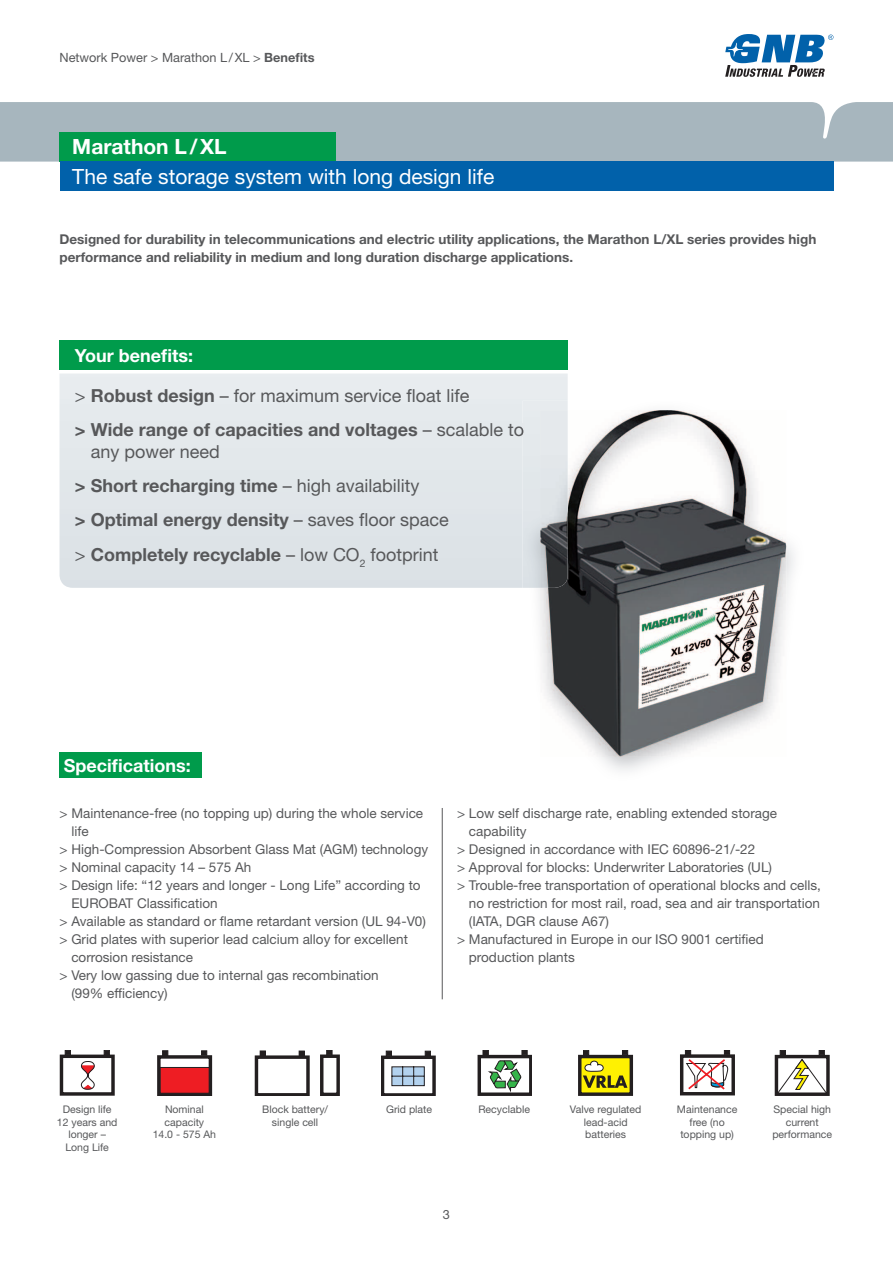
<style>
.page{position:relative;width:893px;height:1263px;background:#fff}
.page>*{position:absolute;margin:0;border:0;box-sizing:border-box;transform-origin:0 0}
.t1{font:21px "Helvetica Neue LT Std";color:#fff}
.t2{font:700 21px "Helvetica Neue LT Std";color:#fff}
.t3{font:18px/34.3px "Helvetica Neue LT Std";color:#57585a}
.t4{font:700 18px/34.3px "Helvetica Neue LT Std";color:#57585a}
.t5{font:700 18px "Helvetica Neue LT Std";color:#fff}
.t6{font:13.5px "Helvetica Neue LT Std";color:#57585a}
.t7{font:700 13.5px/18px "Helvetica Neue LT Std";color:#57585a}
.t8{font:12.75px "Helvetica Neue LT Std";color:#57585a}
.t9{font:10.5px/12.6px "Helvetica Neue LT Std";color:#57585a;text-align:center}
.s1{font-weight:700}
.s2{font-weight:400}
</style>
<div class="page">
<div style="left:0;top:102px;width:892px;height:60px;background:#a7b6be"></div>
<svg style="left:725px;top:34px;width:108px;height:43px"></svg>
<div style="left:60px;top:132px;width:276px;height:30px;background:#009b4b"></div>
<div style="left:60px;top:162px;width:773px;height:29px;background:#0161aa"></div>
<div style="left:60px;top:373px;width:508px;height:215px;background:#e1e7ea"></div>
<div style="left:423px;top:423px;width:99px;height:13px;background:#e4e9ec"></div>
<div style="left:60px;top:340px;width:508px;height:30px;background:#009b4b"></div>
<hr style="left:442px;top:808px;width:1px;height:191px;background:#57585a">
<div style="left:60px;top:753px;width:142px;height:25px;background:#009b4b"></div>
<img style="left:538px;top:543px;width:256px;height:228px">
<img style="left:522px;top:401px;width:46px;height:187px">
<svg style="left:522px;top:423px;width:2px;height:13px"></svg>
<img style="left:540px;top:410px;width:246px;height:347px">
<img style="left:540px;top:410px;width:28px;height:178px">
<div style="left:60px;top:1054px;width:55px;height:42px;background:#fff;border:3px solid #231f20"></div>
<svg style="left:65px;top:1050px;width:6px;height:5px"></svg>
<svg style="left:104px;top:1050px;width:5px;height:4px"></svg>
<svg style="left:81px;top:1061px;width:14px;height:29px"></svg>
<div style="left:578px;top:1055px;width:55px;height:41px;background:#fff101;border:3px solid #231f20"></div>
<svg style="left:583px;top:1050px;width:45px;height:38px"></svg>
<div style="left:157px;top:1055px;width:55px;height:41px;background:#fff;border:3px solid #231f20"></div>
<svg style="left:163px;top:1051px;width:5px;height:5px"></svg>
<svg style="left:201px;top:1051px;width:6px;height:4px"></svg>
<div style="left:160px;top:1067px;width:50px;height:27px;background:#ee1d23;border:1px solid #231f20"></div>
<div style="left:255px;top:1055px;width:54px;height:41px;border:3px solid #231f20"></div>
<svg style="left:260px;top:1051px;width:5px;height:4px"></svg>
<svg style="left:299px;top:1051px;width:5px;height:4px"></svg>
<div style="left:320px;top:1054px;width:20px;height:42px;background:#fff;border:3px solid #231f20"></div>
<svg style="left:327px;top:1050px;width:5px;height:5px"></svg>
<div style="left:680px;top:1054px;width:55px;height:41px;background:#fff;border:3px solid #231f20"></div>
<svg style="left:685px;top:1050px;width:45px;height:40px"></svg>
<div style="left:775px;top:1055px;width:55px;height:41px;border:3px solid #231f20"></div>
<svg style="left:775px;top:1050px;width:54px;height:45px"></svg>
<div style="left:381px;top:1055px;width:55px;height:41px;background:#fff;border:3px solid #231f20"></div>
<svg style="left:386px;top:1051px;width:6px;height:5px"></svg>
<svg style="left:425px;top:1051px;width:5px;height:4px"></svg>
<svg style="left:391px;top:1066px;width:34px;height:20px"></svg>
<div style="left:478px;top:1055px;width:54px;height:41px;background:#fff;border:3px solid #231f20"></div>
<svg style="left:483px;top:1050px;width:44px;height:44px"></svg>
<p class="t8" style="left:60px;top:50px;width:257px">Network Power &gt; Marathon L / XL &gt; <span class="s1">Benefits</span></p>
<h1 class="t2" style="left:72px;top:134px;width:156px">Marathon L / XL</h1>
<h1 class="t1" style="left:72px;top:164px;width:423px">The safe storage system with long design life</h1>
<p class="t7" style="left:60px;top:229px;width:758px">Designed for durability in telecommunications and electric utility applications, the Marathon L/XL series provides high performance and reliability in medium and long duration discharge applications.</p>
<h2 class="t5" style="left:75px;top:344px;width:120px">Your benefits:</h2>
<h2 class="t4" style="left:75px;top:378px;width:451px"><span class="s2">&gt;</span> Robust design <span class="s2">– for maximum service float life<br></span>&gt; Wide range of capacities and voltages <span class="s2">– scalable to</span></h2>
<h2 class="t3" style="left:75px;top:434px;width:375px;text-indent:16px">any power need<br><span class="s1">&gt; Short recharging time</span> – high availability<br><span class="s1">&gt; Optimal energy density</span> – saves floor space &gt; <span class="s1">Completely recyclable</span> – low CO<sub>2</sub> footprint</h2>
<h2 class="t5" style="left:64px;top:754px;width:128px">Specifications:</h2>
<p class="t6" style="left:60px;top:805px;width:365px">&gt; Maintenance-free (no topping up) during the whole service</p>
<p class="t6" style="left:71px;top:823px;width:19px">life</p>
<p class="t6" style="left:60px;top:841px;width:370px">&gt; High-Compression Absorbent Glass Mat (AGM) technology</p>
<p class="t6" style="left:60px;top:859px;width:193px">&gt; Nominal capacity 14 – 575 Ah</p>
<p class="t6" style="left:60px;top:877px;width:363px">&gt; Design life: “12 years and longer - Long Life” according to</p>
<p class="t6" style="left:71px;top:895px;width:148px">EUROBAT Classification</p>
<p class="t6" style="left:60px;top:913px;width:368px">&gt; Available as standard or flame retardant version (UL 94-V0)</p>
<p class="t6" style="left:60px;top:931px;width:350px">&gt; Grid plates with superior lead calcium alloy for excellent</p>
<p class="t6" style="left:71px;top:949px;width:123px">corrosion resistance</p>
<p class="t6" style="left:60px;top:967px;width:321px">&gt; Very low gassing due to internal gas recombination</p>
<p class="t6" style="left:71px;top:985px;width:98px">(99% efficiency)</p>
<p class="t6" style="left:457px;top:805px;width:321px">&gt; Low self discharge rate, enabling extended storage</p>
<p class="t6" style="left:469px;top:823px;width:59px">capability</p>
<p class="t6" style="left:457px;top:841px;width:300px">&gt; Designed in accordance with IEC 60896-21/-22</p>
<p class="t6" style="left:457px;top:859px;width:316px">&gt; Approval for blocks: Underwriter Laboratories (UL)</p>
<p class="t6" style="left:457px;top:877px;width:365px">&gt; Trouble-free transportation of operational blocks and cells,</p>
<p class="t6" style="left:469px;top:895px;width:353px">no restriction for most rail, road, sea and air transportation</p>
<p class="t6" style="left:469px;top:913px;width:142px">(IATA, DGR clause A67)</p>
<p class="t6" style="left:457px;top:931px;width:308px">&gt; Manufactured in Europe in our ISO 9001 certified</p>
<p class="t6" style="left:469px;top:949px;width:107px">production plants</p>
<p class="t9" style="left:153px;top:1103px;width:65px">Nominal capacity<br>14.0 - 575 Ah</p>
<p class="t9" style="left:262px;top:1103px;width:67px">Block battery/ single cell</p>
<p class="t9" style="left:677px;top:1103px;width:62px">Maintenance free (no topping up)</p>
<p class="t9" style="left:772px;top:1103px;width:61px">Special high current performance</p>
<p class="t9" style="left:386px;top:1103px;width:48px">Grid plate</p>
<p class="t9" style="left:478px;top:1103px;width:53px">Recyclable</p>
<p class="t9" style="left:57px;top:1103px;width:62px">Design life<br>12 years and longer –<br>Long Life</p>
<p class="t9" style="left:570px;top:1103px;width:73px">Valve regulated lead-acid batteries</p>
<p class="t8" style="left:443px;top:1206px;width:9px">3</p>
</div>
